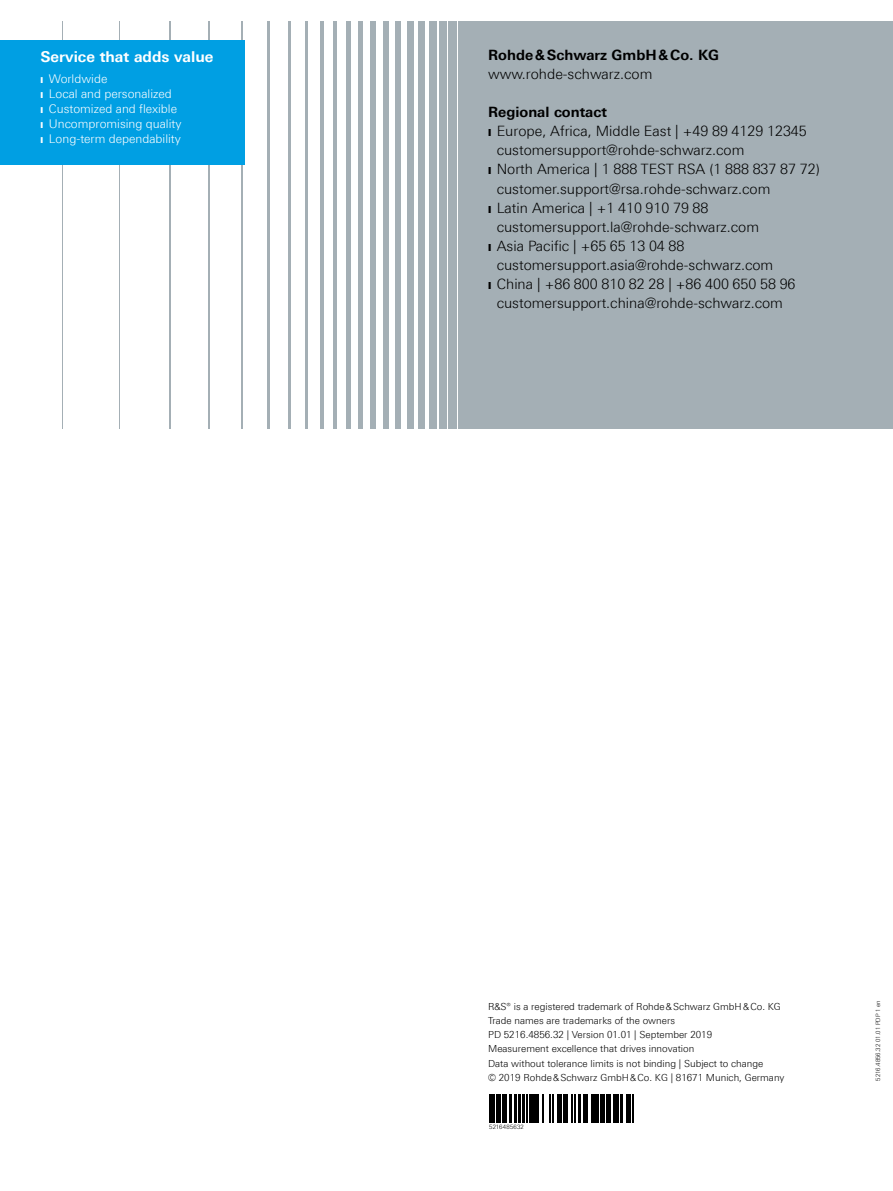
<style>
.page{position:relative;width:893px;height:1191px;background:#fff}
.page>*{position:absolute;margin:0;border:0;box-sizing:border-box;transform-origin:0 0}
.t1{font:700 15px "Linotype Univers 630";color:#fff}
.t2{font:300 14.25px "Linotype Univers 330";color:#000}
.t3{font:700 14.25px "Linotype Univers 630";color:#000}
.t4{font:300 12px/15px "Linotype Univers 330";color:#fff}
.t5{font:300 9.75px/14.2px "Linotype Univers 330";color:#000}
.t6{font:300 6px "Linotype Univers 330";color:#000}
.t7{font:300 6px "Linotype Univers 330";letter-spacing:.03em;color:#000}
.s1{font-family:"Linotype Univers 420 Cn";font-weight:400}
</style>
<div class="page">
<div style="left:458px;top:21px;width:9px;height:408px;background:#a4afb5"></div>
<div style="left:449px;top:21px;width:8px;height:408px;background:#a4afb5"></div>
<div style="left:439px;top:21px;width:7px;height:408px;background:#a4afb5"></div>
<div style="left:429px;top:21px;width:7px;height:408px;background:#a4afb5"></div>
<div style="left:418px;top:21px;width:7px;height:408px;background:#a4afb5"></div>
<div style="left:407px;top:21px;width:6px;height:408px;background:#a4afb5"></div>
<div style="left:395px;top:21px;width:6px;height:408px;background:#a4afb5"></div>
<div style="left:383px;top:21px;width:6px;height:408px;background:#a4afb5"></div>
<div style="left:371px;top:21px;width:5px;height:408px;background:#a4afb5"></div>
<div style="left:358px;top:21px;width:5px;height:408px;background:#a4afb5"></div>
<hr style="left:346px;top:21px;width:4px;height:408px;background:#a4afb5">
<hr style="left:333px;top:21px;width:4px;height:408px;background:#a4afb5">
<hr style="left:320px;top:21px;width:4px;height:408px;background:#a4afb5">
<hr style="left:305px;top:21px;width:3px;height:408px;background:#a4afb5">
<hr style="left:288px;top:21px;width:2px;height:408px;background:#a4afb5">
<hr style="left:268px;top:21px;width:2px;height:408px;background:#a4afb5">
<hr style="left:241px;top:21px;width:1px;height:408px;background:#a4afb5">
<hr style="left:208px;top:21px;width:2px;height:408px;background:#a4afb5">
<hr style="left:169px;top:21px;width:1px;height:408px;background:#a4afb5">
<hr style="left:119px;top:21px;width:1px;height:408px;background:#a4afb5">
<hr style="left:62px;top:21px;width:1px;height:408px;background:#a4afb5">
<div style="left:468px;top:21px;width:425px;height:408px;background:#a4afb5"></div>
<div style="left:563px;top:1094px;width:5px;height:29px;background:#000"></div>
<hr style="left:557px;top:1094px;width:4px;height:29px;background:#000">
<hr style="left:535px;top:1094px;width:4px;height:29px;background:#000">
<hr style="left:497px;top:1094px;width:4px;height:29px;background:#000">
<hr style="left:601px;top:1094px;width:4px;height:29px;background:#000">
<hr style="left:594px;top:1094px;width:4px;height:29px;background:#000">
<hr style="left:584px;top:1094px;width:4px;height:29px;background:#000">
<hr style="left:606px;top:1094px;width:4px;height:29px;background:#000">
<hr style="left:626px;top:1094px;width:4px;height:29px;background:#000">
<hr style="left:530px;top:1094px;width:4px;height:29px;background:#000">
<hr style="left:502px;top:1094px;width:4px;height:29px;background:#000">
<hr style="left:522px;top:1094px;width:2px;height:29px;background:#000">
<hr style="left:621px;top:1094px;width:2px;height:29px;background:#000">
<hr style="left:617px;top:1094px;width:2px;height:29px;background:#000">
<hr style="left:492px;top:1094px;width:2px;height:29px;background:#000">
<hr style="left:489px;top:1094px;width:2px;height:29px;background:#000">
<hr style="left:613px;top:1094px;width:3px;height:29px;background:#000">
<hr style="left:519px;top:1094px;width:2px;height:29px;background:#000">
<hr style="left:578px;top:1094px;width:2px;height:29px;background:#000">
<hr style="left:515px;top:1094px;width:2px;height:29px;background:#000">
<hr style="left:591px;top:1094px;width:2px;height:29px;background:#000">
<hr style="left:509px;top:1094px;width:2px;height:29px;background:#000">
<svg style="left:632px;top:1094px;width:1px;height:29px"></svg>
<hr style="left:574px;top:1094px;width:2px;height:29px;background:#000">
<hr style="left:571px;top:1094px;width:2px;height:29px;background:#000">
<hr style="left:552px;top:1094px;width:2px;height:29px;background:#000">
<hr style="left:549px;top:1094px;width:2px;height:29px;background:#000">
<hr style="left:542px;top:1094px;width:2px;height:29px;background:#000">
<hr style="left:526px;top:1094px;width:2px;height:29px;background:#000">
<div style="left:0;top:40px;width:244px;height:125px;background:#009fe3"></div>
<p class="t1" style="left:40px;top:48px;width:175px">Service that adds value</p>
<p class="t4" style="left:40px;top:71px;width:143px"><span class="s1">❙</span> Worldwide<br><span class="s1">❙</span> Local and personalized<br><span class="s1">❙</span> Customized and flexible <span class="s1">❙</span> Uncompromising quality <span class="s1">❙</span> Long-term dependability</p>
<p class="t3" style="left:488px;top:46px;width:232px">Rohde&amp;Schwarz GmbH&amp;Co. KG</p>
<p class="t2" style="left:488px;top:65px;width:166px">www.rohde-schwarz.com</p>
<p class="t3" style="left:488px;top:103px;width:120px">Regional contact</p>
<p class="t2" style="left:488px;top:123px;width:320px">❙ Europe, Africa, Middle East | +49 89 4129 12345</p>
<p class="t2" style="left:497px;top:142px;width:249px">customersupport@rohde-schwarz.com</p>
<p class="t2" style="left:488px;top:161px;width:333px">❙ North America | 1 888 TEST RSA (1 888 837 87 72)</p>
<p class="t2" style="left:497px;top:180px;width:275px">customer.support@rsa.rohde-schwarz.com</p>
<p class="t2" style="left:488px;top:199px;width:222px">❙ Latin America | +1 410 910 79 88</p>
<p class="t2" style="left:497px;top:218px;width:264px">customersupport.la@rohde-schwarz.com</p>
<p class="t2" style="left:488px;top:237px;width:198px">❙ Asia Pacific | +65 65 13 04 88</p>
<p class="t2" style="left:497px;top:257px;width:278px">customersupport.asia@rohde-schwarz.com</p>
<p class="t2" style="left:488px;top:276px;width:309px">❙ China | +86 800 810 82 28 | +86 400 650 58 96</p>
<p class="t2" style="left:497px;top:295px;width:288px">customersupport.china@rohde-schwarz.com</p>
<p class="t5" style="left:488px;top:999px;width:298px">R&amp;S® is a registered trademark of Rohde&amp;Schwarz GmbH&amp;Co. KG Trade names are trademarks of the owners<br>PD 5216.4856.32 | Version 01.01 | September 2019<br>Measurement excellence that drives innovation<br>Data without tolerance limits is not binding | Subject to change<br>© 2019 Rohde&amp;Schwarz GmbH&amp;Co. KG | 81671 Munich, Germany</p>
<p class="t6" style="left:875px;top:1080px;width:82px;rotate:-90deg">5216.4856.32 01.01 PDP 1 en</p>
<p class="t7" style="left:489px;top:1123px;width:36px">5216485632</p>
</div>
